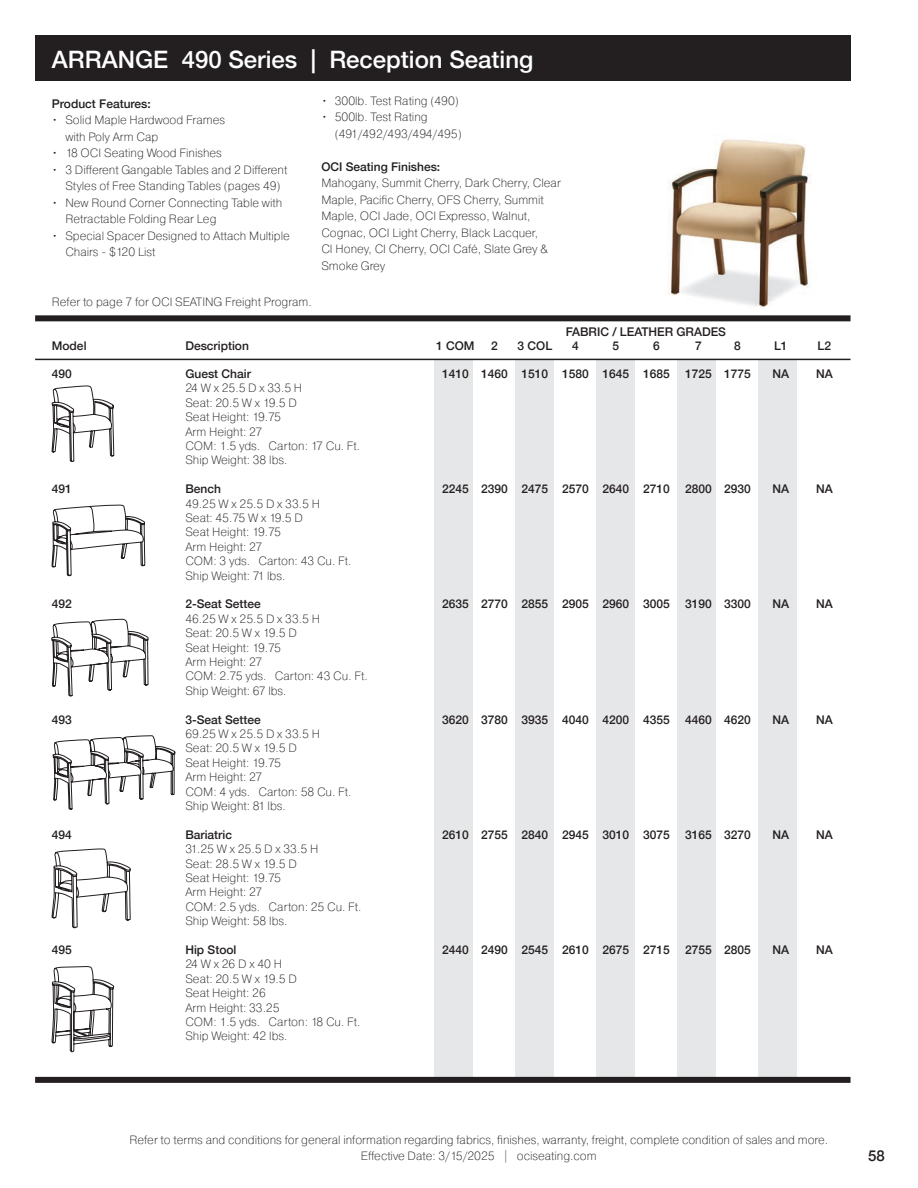
<style>
.page{position:relative;width:918px;height:1188px;background:#fff}
.page>*{position:absolute;margin:0;border:0;box-sizing:border-box;transform-origin:0 0}
.t1{font:500 24px "Helvetica Neue";color:#fff}
.t2{font:500 15px "Helvetica Neue";color:#231f20}
.t3{font:200 12px/14.4px "Pragmatica";color:#231f20}
.t4{font:500 12px "Helvetica Neue";color:#231f20}
</style>
<div class="page">
<div style="left:35px;top:35px;width:816px;height:46px;background:#231f20"></div>
<div style="left:35px;top:315px;width:816px;height:6px;background:#231f20"></div>
<div style="left:434px;top:359px;width:39px;height:719px;background:#e6e7e9"></div>
<div style="left:515px;top:359px;width:39px;height:719px;background:#e6e7e9"></div>
<div style="left:596px;top:359px;width:39px;height:719px;background:#e6e7e9"></div>
<div style="left:677px;top:359px;width:39px;height:719px;background:#e6e7e9"></div>
<div style="left:758px;top:359px;width:39px;height:719px;background:#e6e7e9"></div>
<div style="left:35px;top:1077px;width:816px;height:6px;background:#231f20"></div>
<hr style="left:35px;top:359px;width:816px;height:1px;background:#231f20">
<svg style="left:51px;top:386px;width:63px;height:76px"></svg>
<svg style="left:51px;top:504px;width:124px;height:306px"></svg>
<svg style="left:52px;top:848px;width:79px;height:81px"></svg>
<svg style="left:52px;top:966px;width:62px;height:111px"></svg>
<img style="left:668px;top:139px;width:143px;height:168px">
<h1 class="t1" style="left:52px;top:40px;width:483px">ARRANGE 490 Series | Reception Seating</h1>
<p class="t4" style="left:52px;top:94px;width:100px">Product Features:</p>
<p class="t3" style="left:65px;top:111px;width:161px;line-height:16.5px;text-indent:-14px">• Solid Maple Hardwood Frames with Poly Arm Cap</p>
<p class="t3" style="left:52px;top:146px;width:172px">• 18 OCI Seating Wood Finishes</p>
<p class="t3" style="left:52px;top:161px;width:237px;line-height:16.5px;text-align:center">• 3 Different Gangable Tables and 2 Different<br>Styles of Free Standing Tables (pages 49)</p>
<p class="t3" style="left:65px;top:194px;width:218px;line-height:16.5px;text-indent:-14px">• New Round Corner Connecting Table with<br>Retractable Folding Rear Leg</p>
<p class="t3" style="left:65px;top:227px;width:226px;line-height:16.5px;text-indent:-14px">• Special Spacer Designed to Attach Multiple<br>Chairs - $120 List</p>
<p class="t3" style="left:321px;top:93px;width:139px">• 300lb. Test Rating (490)</p>
<p class="t3" style="left:335px;top:108px;width:128px;line-height:16.5px;text-indent:-14px">• 500lb. Test Rating (491/492/493/494/495)</p>
<p class="t4" style="left:321px;top:157px;width:120px">OCI Seating Finishes:</p>
<p class="t3" style="left:321px;top:174px;width:241px;line-height:16.5px">Mahogany, Summit Cherry, Dark Cherry, Clear Maple, Pacific Cherry, OFS Cherry, Summit Maple, OCI Jade, OCI Expresso, Walnut, Cognac, OCI Light Cherry, Black Lacquer,<br>CI Honey, CI Cherry, OCI Café, Slate Grey &amp; Smoke Grey</p>
<p class="t3" style="left:52px;top:295px;width:261px">Refer to page 7 for OCI SEATING Freight Program.</p>
<p class="t4" style="left:566px;top:322px;width:162px">FABRIC / LEATHER GRADES</p>
<p class="t4" style="left:52px;top:336px;width:36px">Model</p>
<p class="t4" style="left:185px;top:336px;width:65px">Description</p>
<p class="t4" style="left:436px;top:336px;width:40px">1 COM</p>
<p class="t4" style="left:491px;top:336px;width:8px">2</p>
<p class="t4" style="left:518px;top:336px;width:36px">3 COL</p>
<p class="t4" style="left:572px;top:336px;width:8px">4</p>
<p class="t4" style="left:613px;top:336px;width:8px">5</p>
<p class="t4" style="left:653px;top:336px;width:8px">6</p>
<p class="t4" style="left:695px;top:336px;width:8px">7</p>
<p class="t4" style="left:734px;top:336px;width:8px">8</p>
<p class="t4" style="left:774px;top:336px;width:15px">L1</p>
<p class="t4" style="left:818px;top:336px;width:15px">L2</p>
<p class="t4" style="left:52px;top:364px;width:22px">490</p>
<p class="t4" style="left:185px;top:364px;width:67px">Guest Chair</p>
<p class="t4" style="left:442px;top:364px;width:229px">1410 1460 1510 1580 1645 1685</p>
<p class="t4" style="left:685px;top:364px;width:67px">1725 1775</p>
<p class="t4" style="left:773px;top:364px;width:18px">NA</p>
<p class="t4" style="left:816px;top:364px;width:18px">NA</p>
<p class="t3" style="left:185px;top:381px;width:176px">24 W x 25.5 D x 33.5 H<br>Seat: 20.5 W x 19.5 D<br>Seat Height: 19.75<br>Arm Height: 27<br>COM: 1.5 yds. Carton: 17 Cu. Ft.<br>Ship Weight: 38 lbs.</p>
<p class="t4" style="left:52px;top:479px;width:22px">491</p>
<p class="t4" style="left:185px;top:479px;width:37px">Bench</p>
<p class="t4" style="left:442px;top:479px;width:229px">2245 2390 2475 2570 2640 2710</p>
<p class="t4" style="left:685px;top:479px;width:67px">2800 2930</p>
<p class="t4" style="left:773px;top:479px;width:18px">NA</p>
<p class="t4" style="left:816px;top:479px;width:18px">NA</p>
<p class="t3" style="left:185px;top:496px;width:168px">49.25 W x 25.5 D x 33.5 H<br>Seat: 45.75 W x 19.5 D<br>Seat Height: 19.75<br>Arm Height: 27<br>COM: 3 yds. Carton: 43 Cu. Ft.<br>Ship Weight: 71 lbs.</p>
<p class="t4" style="left:52px;top:595px;width:22px">492</p>
<p class="t4" style="left:185px;top:595px;width:77px">2-Seat Settee</p>
<p class="t4" style="left:442px;top:595px;width:229px">2635 2770 2855 2905 2960 3005</p>
<p class="t4" style="left:685px;top:595px;width:67px">3190 3300</p>
<p class="t4" style="left:773px;top:595px;width:18px">NA</p>
<p class="t4" style="left:816px;top:595px;width:18px">NA</p>
<p class="t3" style="left:185px;top:611px;width:184px">46.25 W x 25.5 D x 33.5 H<br>Seat: 20.5 W x 19.5 D<br>Seat Height: 19.75<br>Arm Height: 27<br>COM: 2.75 yds. Carton: 43 Cu. Ft.<br>Ship Weight: 67 lbs.</p>
<p class="t4" style="left:52px;top:710px;width:22px">493</p>
<p class="t4" style="left:185px;top:710px;width:77px">3-Seat Settee</p>
<p class="t4" style="left:442px;top:710px;width:229px">3620 3780 3935 4040 4200 4355</p>
<p class="t4" style="left:685px;top:710px;width:67px">4460 4620</p>
<p class="t4" style="left:773px;top:710px;width:18px">NA</p>
<p class="t4" style="left:816px;top:710px;width:18px">NA</p>
<p class="t3" style="left:185px;top:726px;width:168px">69.25 W x 25.5 D x 33.5 H<br>Seat: 20.5 W x 19.5 D<br>Seat Height: 19.75<br>Arm Height: 27<br>COM: 4 yds. Carton: 58 Cu. Ft.<br>Ship Weight: 81 lbs.</p>
<p class="t4" style="left:52px;top:825px;width:22px">494</p>
<p class="t4" style="left:185px;top:825px;width:48px">Bariatric</p>
<p class="t4" style="left:442px;top:825px;width:229px">2610 2755 2840 2945 3010 3075</p>
<p class="t4" style="left:685px;top:825px;width:67px">3165 3270</p>
<p class="t4" style="left:773px;top:825px;width:18px">NA</p>
<p class="t4" style="left:816px;top:825px;width:18px">NA</p>
<p class="t3" style="left:185px;top:842px;width:178px">31.25 W x 25.5 D x 33.5 H<br>Seat: 28.5 W x 19.5 D<br>Seat Height: 19.75<br>Arm Height: 27<br>COM: 2.5 yds. Carton: 25 Cu. Ft.<br>Ship Weight: 58 lbs.</p>
<p class="t4" style="left:52px;top:940px;width:22px">495</p>
<p class="t4" style="left:185px;top:940px;width:53px">Hip Stool</p>
<p class="t4" style="left:442px;top:940px;width:229px">2440 2490 2545 2610 2675 2715</p>
<p class="t4" style="left:685px;top:940px;width:67px">2755 2805</p>
<p class="t4" style="left:773px;top:940px;width:18px">NA</p>
<p class="t4" style="left:816px;top:940px;width:18px">NA</p>
<p class="t3" style="left:185px;top:957px;width:176px">24 W x 26 D x 40 H<br>Seat: 20.5 W x 19.5 D<br>Seat Height: 26<br>Arm Height: 33.25<br>COM: 1.5 yds. Carton: 18 Cu. Ft.<br>Ship Weight: 42 lbs.</p>
<p class="t3" style="left:129px;top:1131px;width:700px;line-height:16.5px;text-align:center">Refer to terms and conditions for general information regarding fabrics, finishes, warranty, freight, complete condition of sales and more.<br>Effective Date: 3/15/2025 | ociseating.com</p>
<p class="t2" style="left:868px;top:1144px;width:18px">58</p>
</div>
